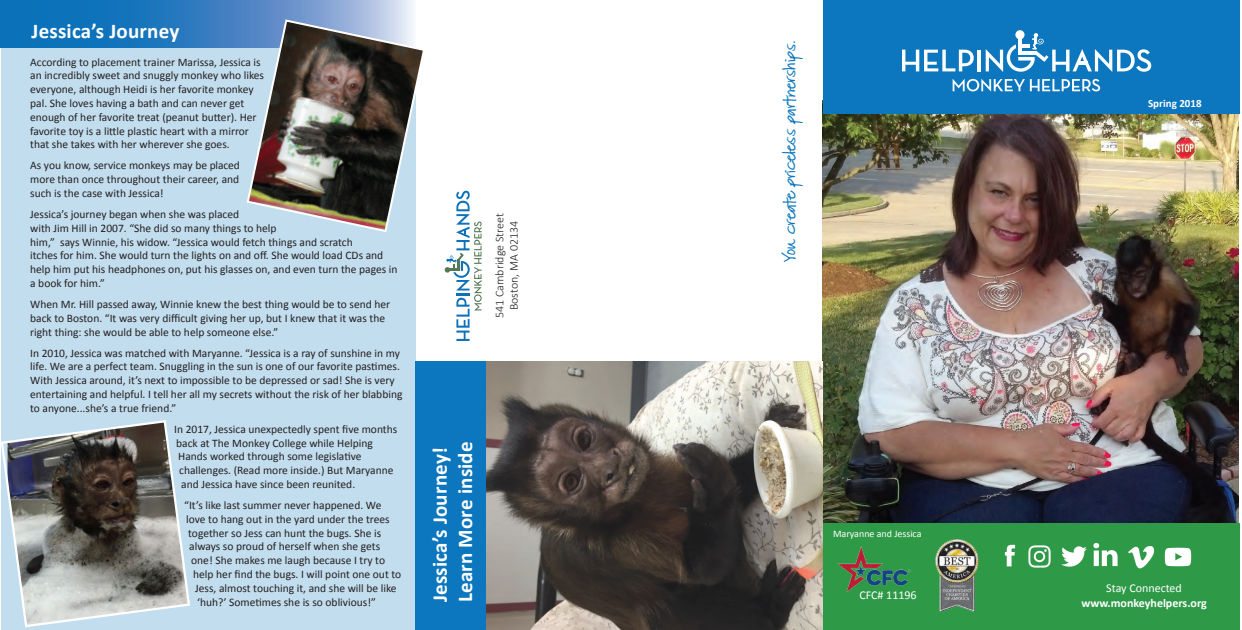
<style>
.page{position:relative;width:1242px;height:630px;background:#fff}
.page>*{position:absolute;margin:0;border:0;box-sizing:border-box;transform-origin:0 0}
.t1{font:700 21px/25.2px "Calibri";letter-spacing:.01em;color:#fff}
.t2{font:300 12px/14.4px "Calibri";color:#231f20;text-align:center}
.t3{font:12px "FG Matilda";letter-spacing:.02em;color:#0c77be}
.t4{font:12px "Calibri";color:#fff}
.t5{font:700 12px "Calibri";color:#fff}
.t6{font:11.5px/13.8px "Calibri";color:#231f20}
.t7{font:700 11px "Calibri";color:#fff}
.t8{font:10px "Calibri";color:#fff}
</style>
<div class="page">
<img style="left:823px;top:114px;width:415px;height:410px">
<div style="left:823px;top:524px;width:417px;height:106px;background:#2e9947"></div>
<div style="left:823px;top:0;width:417px;height:114px;background:#0c77be"></div>
<img style="left:486px;top:361px;width:337px;height:269px">
<div style="left:1px;top:40px;width:415px;height:590px;background:#c2ddee"></div>
<svg style="left:0;top:0;width:413px;height:48px;background:#3481c2"></svg>
<img style="left:936px;top:540px;width:43px;height:71px">
<img style="left:1062px;top:546px;width:24px;height:21px">
<img style="left:1004px;top:544px;width:12px;height:23px">
<img style="left:1028px;top:545px;width:23px;height:23px">
<img style="left:1094px;top:543px;width:24px;height:24px">
<img style="left:1128px;top:546px;width:27px;height:23px">
<img style="left:1164px;top:547px;width:27px;height:20px">
<img style="left:837px;top:547px;width:74px;height:45px">
<div style="left:416px;top:361px;width:70px;height:269px;background:#0c77be"></div>
<img style="left:245px;top:18px;width:178px;height:214px">
<svg style="left:1px;top:420px;width:189px;height:208px"></svg>
<svg style="left:902px;top:50px;width:72px;height:21px"></svg>
<hr style="left:977px;top:50px;width:4px;height:21px;background:#fff">
<svg style="left:953px;top:79px;width:147px;height:12px"></svg>
<svg style="left:1015px;top:30px;width:10px;height:9px"></svg>
<svg style="left:986px;top:33px;width:165px;height:39px"></svg>
<svg style="left:445px;top:191px;width:37px;height:150px"></svg>
<h1 class="t1" style="left:32px;top:18px;width:149px">Jessica’s Journey</h1>
<p class="t6" style="left:30px;top:55px;width:235px">According to placement trainer Marissa, Jessica is an incredibly sweet and snuggly monkey who likes everyone, although Heidi is her favorite monkey pal. She loves having a bath and can never get enough of her favorite treat (peanut butter). Her favorite toy is a little plastic heart with a mirror that she takes with her wherever she goes.</p>
<p class="t6" style="left:30px;top:159px;width:211px;text-align:justify">As you know, service monkeys may be placed more than once throughout their career, and such is the case with Jessica!</p>
<p class="t6" style="left:30px;top:207px;width:369px">Jessica’s journey began when she was placed<br>with Jim Hill in 2007. “She did so many things to help<br>him,” says Winnie, his widow. “Jessica would fetch things and scratch<br>itches for him. She would turn the lights on and off. She would load CDs and help him put his headphones on, put his glasses on, and even turn the pages in a book for him.”</p>
<p class="t6" style="left:30px;top:297px;width:362px">When Mr. Hill passed away, Winnie knew the best thing would be to send her back to Boston. “It was very difficult giving her up, but I knew that it was the right thing: she would be able to help someone else.”</p>
<p class="t6" style="left:30px;top:346px;width:374px">In 2010, Jessica was matched with Maryanne. “Jessica is a ray of sunshine in my life. We are a perfect team. Snuggling in the sun is one of our favorite pastimes.<br>With Jessica around, it’s next to impossible to be depressed or sad! She is very entertaining and helpful. I tell her all my secrets without the risk of her blabbing to anyone...she’s a true friend.”</p>
<p class="t6" style="left:174px;top:422px;width:225px">In 2017, Jessica unexpectedly spent five months</p>
<p class="t6" style="left:176px;top:436px;width:198px">back at The Monkey College while Helping</p>
<p class="t6" style="left:178px;top:450px;width:185px">Hands worked through some legislative</p>
<p class="t6" style="left:179px;top:463px;width:216px">challenges. (Read more inside.) But Maryanne</p>
<p class="t6" style="left:181px;top:477px;width:176px">and Jessica have since been reunited.</p>
<p class="t6" style="left:184px;top:498px;width:199px">“It’s like last summer never happened. We</p>
<p class="t6" style="left:186px;top:512px;width:205px">love to hang out in the yard under the trees</p>
<p class="t6" style="left:188px;top:526px;width:195px">together so Jess can hunt the bugs. She is</p>
<p class="t6" style="left:189px;top:540px;width:193px">always so proud of herself when she gets</p>
<p class="t6" style="left:191px;top:553px;width:195px">one! She makes me laugh because I try to</p>
<p class="t6" style="left:193px;top:567px;width:210px">help her find the bugs. I will point one out to</p>
<p class="t6" style="left:195px;top:581px;width:203px">Jess, almost touching it, and she will be like</p>
<p class="t6" style="left:197px;top:595px;width:180px">‘huh?’ Sometimes she is so oblivious!”</p>
<p class="t2" style="left:492px;top:318px;width:107px;rotate:-90deg">541 Cambridge Street<br>Boston, MA 02134</p>
<h1 class="t1" style="left:427px;top:602px;width:162px;rotate:-90deg">Jessica’s Journey!<br>Learn More inside</h1>
<p class="t3" style="left:784px;top:262px;width:224px;rotate:-90deg">You create priceless partnerships.</p>
<p class="t8" style="left:833px;top:528px;width:90px">Maryanne and Jessica</p>
<p class="t4" style="left:859px;top:587px;width:59px">CFC# 11196</p>
<p class="t7" style="left:1148px;top:96px;width:55px">Spring 2018</p>
<p class="t4" style="left:1106px;top:581px;width:77px">Stay Connected</p>
<p class="t5" style="left:1081px;top:595px;width:127px">www.monkeyhelpers.org</p>
</div>
